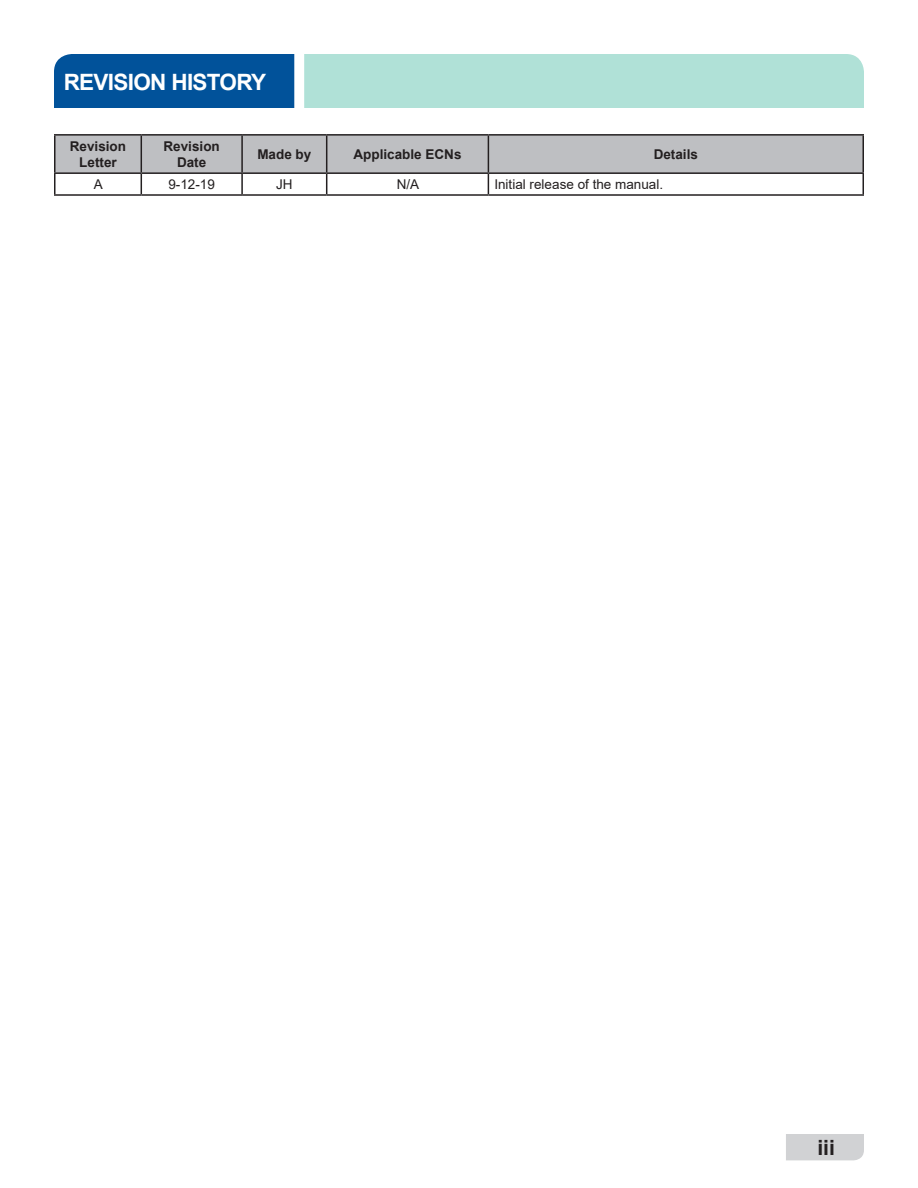
<style>
.page{position:relative;width:918px;height:1188px;background:#fff}
.page>*{position:absolute;margin:0;border:0;box-sizing:border-box;transform-origin:0 0}
.t1{font:700 22.5px "Arial";letter-spacing:-.03em;color:#fff}
.t2{font:700 21px "Arial";color:#231f20}
.t3{font:700 13.5px/16.5px "Arial";color:#231f20;text-align:center}
.t4{font:13.5px "Arial";color:#231f20}
</style>
<div class="page">
<div style="left:54px;top:54px;width:240px;height:54px;background:#01529a"></div>
<div style="left:304px;top:54px;width:560px;height:54px;background:#b0e1d7"></div>
<div style="left:786px;top:1134px;width:78px;height:26px;background:#d1d2d4"></div>
<hr style="left:54px;top:134px;width:87px;height:2px;background:#231f20">
<hr style="left:54px;top:136px;width:2px;height:36px;background:#231f20">
<hr style="left:141px;top:134px;width:101px;height:2px;background:#231f20">
<hr style="left:242px;top:134px;width:85px;height:2px;background:#231f20">
<hr style="left:327px;top:134px;width:161px;height:2px;background:#231f20">
<hr style="left:488px;top:134px;width:376px;height:2px;background:#231f20">
<hr style="left:862px;top:136px;width:2px;height:36px;background:#231f20">
<hr style="left:54px;top:172px;width:87px;height:2px;background:#231f20">
<hr style="left:54px;top:174px;width:2px;height:20px;background:#231f20">
<hr style="left:488px;top:172px;width:376px;height:2px;background:#231f20">
<svg style="left:55px;top:135px;width:808px;height:59px"></svg>
<hr style="left:862px;top:174px;width:2px;height:20px;background:#231f20">
<hr style="left:54px;top:194px;width:87px;height:2px;background:#231f20">
<hr style="left:141px;top:194px;width:101px;height:2px;background:#231f20">
<hr style="left:242px;top:194px;width:85px;height:2px;background:#231f20">
<hr style="left:327px;top:194px;width:161px;height:2px;background:#231f20">
<hr style="left:488px;top:194px;width:376px;height:2px;background:#231f20">
<p class="t1" style="left:64px;top:66px;width:204px">REVISION HISTORY</p>
<p class="t3" style="left:70px;top:138px;width:58px">Revision<br>Letter</p>
<p class="t3" style="left:164px;top:138px;width:58px">Revision<br>Date</p>
<p class="t3" style="left:257px;top:146px;width:56px">Made by</p>
<p class="t3" style="left:354px;top:146px;width:110px">Applicable ECNs</p>
<p class="t3" style="left:654px;top:146px;width:46px">Details</p>
<p class="t4" style="left:94px;top:175px;width:11px">A</p>
<p class="t4" style="left:168px;top:175px;width:48px">9-12-19</p>
<p class="t4" style="left:276px;top:175px;width:18px">JH</p>
<p class="t4" style="left:397px;top:175px;width:24px">N/A</p>
<p class="t4" style="left:494px;top:175px;width:170px">Initial release of the manual.</p>
<p class="t2" style="left:817px;top:1133px;width:19px">iii</p>
</div>
